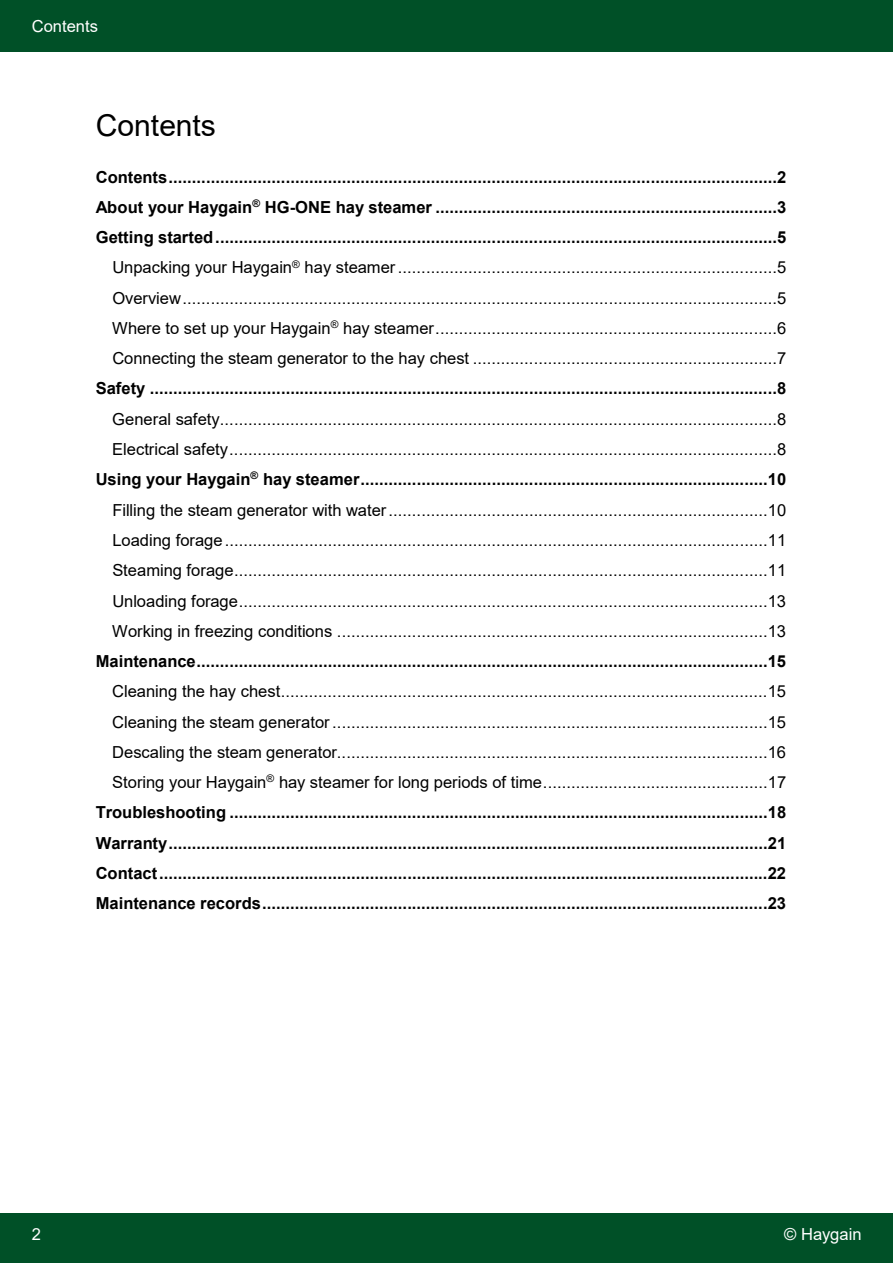
<style>
.page{position:relative;width:893px;height:1263px;background:#fff}
.page>*{position:absolute;margin:0;border:0;box-sizing:border-box;transform-origin:0 0}
.t1{font:30px "Arial";color:#000}
.t2{font:16.5px/30.3px "Arial";color:#000;text-align:right}
.t3{font:700 16.5px/30.3px "Arial";color:#000;text-align:right}
.t4{font:16.5px "Arial";color:#fff}
.s1{font-weight:700}
.s2{font-weight:400}
</style>
<div class="page">
<div style="left:0;top:0;width:893px;height:52px;background:#005027"></div>
<div style="left:0;top:1214px;width:893px;height:49px;background:#005027"></div>
<p class="t4" style="left:32px;top:15px;width:68px">Contents</p>
<h1 class="t1" style="left:96px;top:105px;width:122px">Contents</h1>
<p class="t2" style="left:96px;top:162px;width:692px"><span class="s1">Contents..................................................................................................................................2<br>About your Haygain</span><sup>®</sup> <span class="s1">HG-ONE hay steamer .........................................................................3<br>Getting started........................................................................................................................5<br></span>Unpacking your Haygain<sup>®</sup> hay steamer.................................................................................5<br>Overview...............................................................................................................................5<br>Where to set up your Haygain<sup>®</sup> hay steamer.........................................................................6<br>Connecting the steam generator to the hay chest .................................................................7</p>
<p class="t3" style="left:96px;top:374px;width:692px">Safety ......................................................................................................................................8</p>
<p class="t2" style="left:96px;top:404px;width:692px">General safety.......................................................................................................................8<br>Electrical safety.....................................................................................................................8<br><span class="s1">Using your Haygain</span><sup>®</sup> <span class="s1">hay steamer.......................................................................................10<br></span>Filling the steam generator with water.................................................................................10<br>Loading forage....................................................................................................................11<br>Steaming forage..................................................................................................................11<br>Unloading forage.................................................................................................................13<br>Working in freezing conditions ............................................................................................13</p>
<p class="t3" style="left:96px;top:646px;width:692px">Maintenance..........................................................................................................................15</p>
<p class="t3" style="left:96px;top:677px;width:692px"><span class="s2">Cleaning the hay chest........................................................................................................15<br>Cleaning the steam generator .............................................................................................15<br>Descaling the steam generator............................................................................................16<br>Storing your Haygain</span><sup>®</sup> <span class="s2">hay steamer for long periods of time................................................17<br></span>Troubleshooting ...................................................................................................................18<br>Warranty................................................................................................................................21<br>Contact..................................................................................................................................22<br>Maintenance records............................................................................................................23</p>
<p class="t4" style="left:32px;top:1223px;width:11px">2</p>
<p class="t4" style="left:784px;top:1223px;width:79px">© Haygain</p>
</div>
